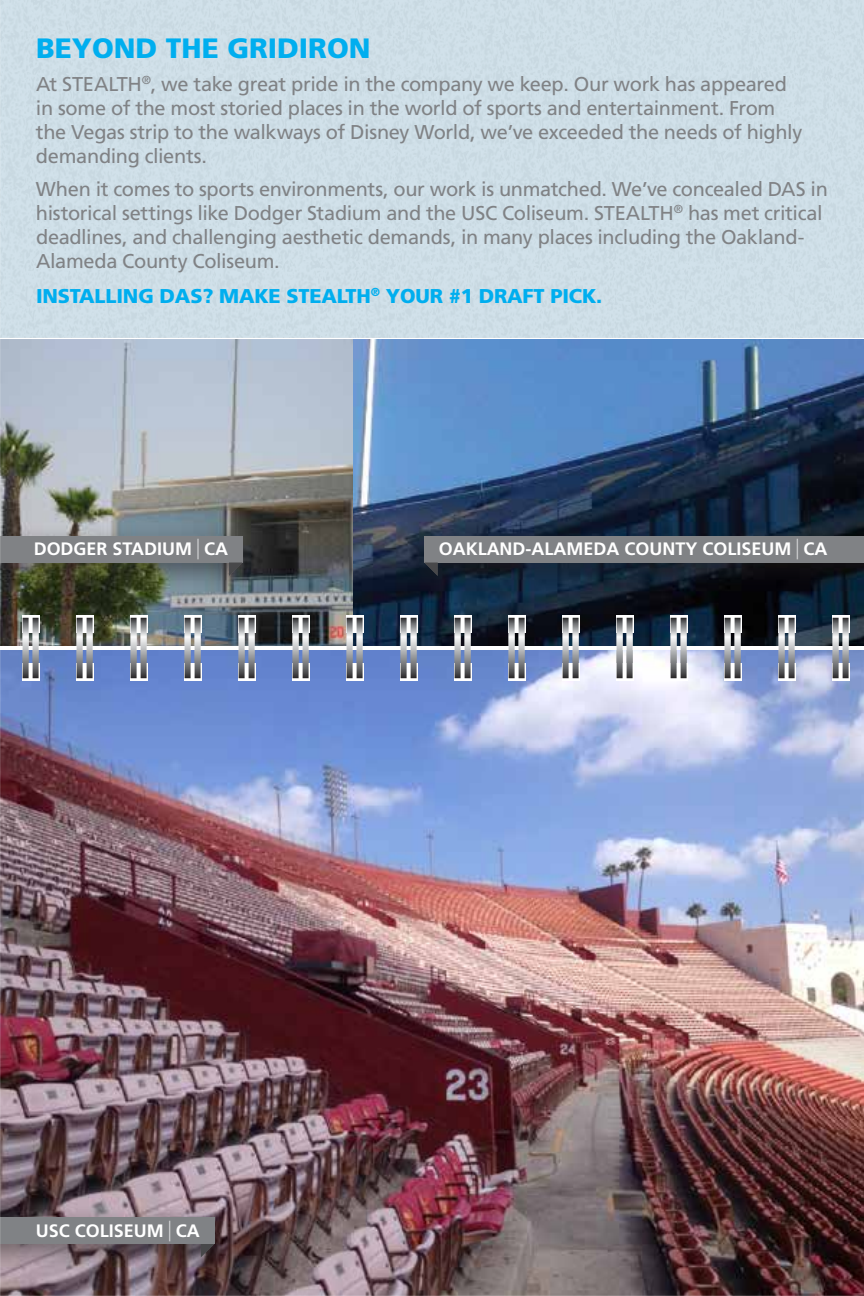
<style>
.page{position:relative;width:864px;height:1296px;background:#fff}
.page>*{position:absolute;margin:0;border:0;box-sizing:border-box;transform-origin:0 0}
.t1{font:900 28px "Frutiger";color:#00aeef}
.t2{font:20px/24px "Frutiger";letter-spacing:-.015em;color:#808285}
.t3{font:900 20px "Frutiger";letter-spacing:-.01em;color:#00aeef}
.t4{font:700 18px "Frutiger";color:#fff}
.s1{font-size:27px;color:#e2e3e4}
</style>
<div class="page">
<img style="left:0;top:0;width:864px;height:1296px">
<h1 class="t1" style="left:36px;top:31px;width:336px">BEYOND THE GRIDIRON</h1>
<p class="t2" style="left:36px;top:72px;width:768px">At STEALTH<sup>®</sup>, we take great pride in the company we keep. Our work has appeared in some of the most storied places in the world of sports and entertainment. From the Vegas strip to the walkways of Disney World, we’ve exceeded the needs of highly demanding clients.</p>
<p class="t2" style="left:36px;top:177px;width:793px">When it comes to sports environments, our work is unmatched. We’ve concealed DAS in historical settings like Dodger Stadium and the USC Coliseum. STEALTH<sup>®</sup> has met critical deadlines, and challenging aesthetic demands, in many places including the Oakland-Alameda County Coliseum.</p>
<p class="t3" style="left:36px;top:284px;width:568px">INSTALLING DAS? MAKE STEALTH<sup>®</sup> YOUR #1 DRAFT PICK.</p>
<p class="t4" style="left:34px;top:539px;width:196px">DODGER STADIUM <span class="s1">|</span> CA</p>
<p class="t4" style="left:439px;top:539px;width:390px">OAKLAND-ALAMEDA COUNTY COLISEUM <span class="s1">|</span> CA</p>
<p class="t4" style="left:36px;top:1220px;width:165px">USC COLISEUM <span class="s1">|</span> CA</p>
</div>
